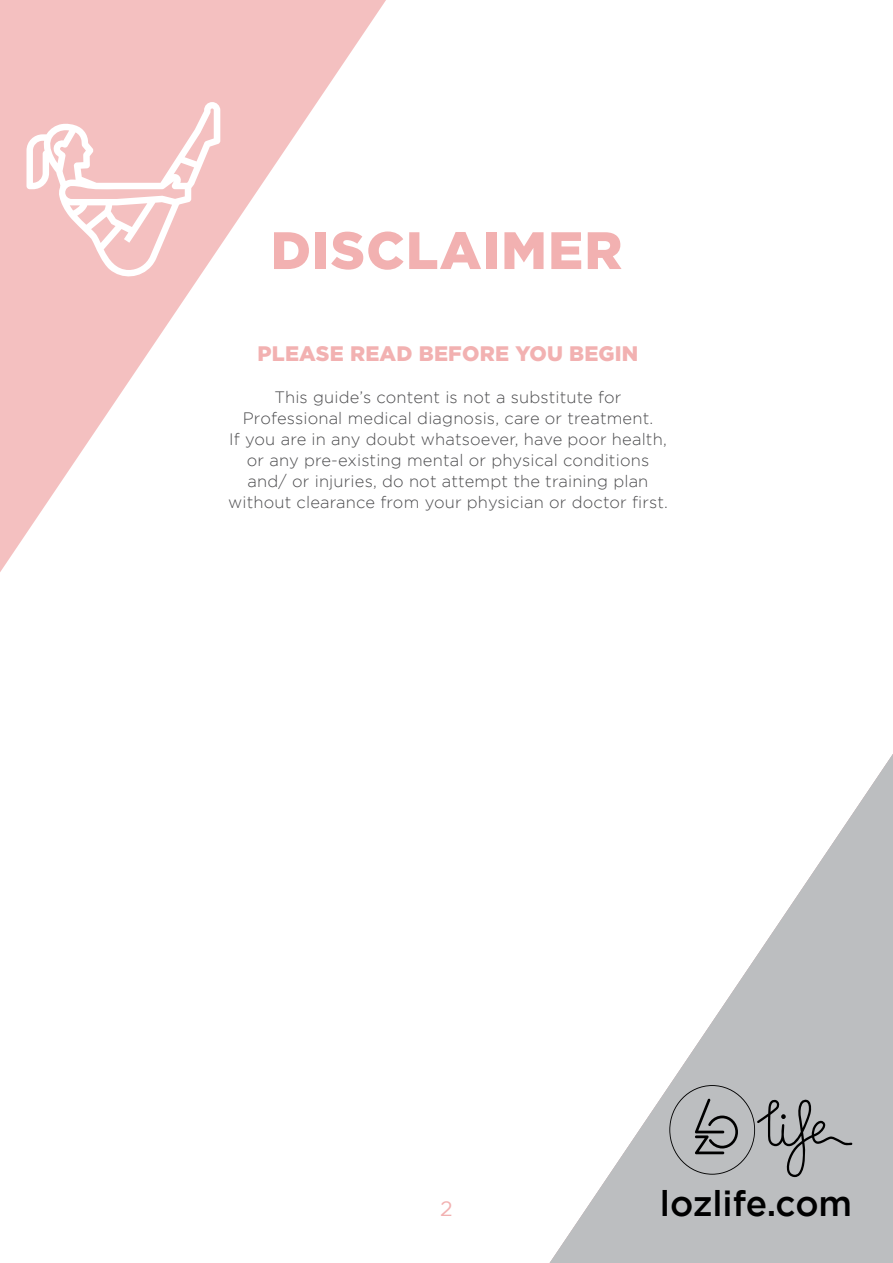
<style>
.page{position:relative;width:893px;height:1263px;background:#fff}
.page>*{position:absolute;margin:0;border:0;box-sizing:border-box;transform-origin:0 0}
.t1{font:900 52.5px "Gotham";letter-spacing:.025em;color:#f2b1b1}
.t2{font:500 35.4px "Gotham";color:#000}
.t3{font:900 21px "Gotham";letter-spacing:.01em;color:#f2b1b1}
.t4{font:21px "Gotham";color:#f2b1b1}
.t5{font:300 16.5px/21px "Gotham";letter-spacing:.01em;color:#4d4d4f;text-align:center}
</style>
<div class="page">
<svg style="left:0;top:0;width:386px;height:572px"></svg>
<svg style="left:27px;top:102px;width:193px;height:178px"></svg>
<svg style="left:550px;top:754px;width:343px;height:509px"></svg>
<svg style="left:669px;top:1085px;width:183px;height:92px;background:#a9abad"></svg>
<h1 class="t1" style="left:271px;top:220px;width:353px">DISCLAIMER</h1>
<p class="t3" style="left:258px;top:342px;width:382px">PLEASE READ BEFORE YOU BEGIN</p>
<p class="t5" style="left:228px;top:387px;width:441px">This guide’s content is not a substitute for Professional medical diagnosis, care or treatment.<br>If you are in any doubt whatsoever, have poor health, or any pre-existing mental or physical conditions and/ or injuries, do not attempt the training plan without clearance from your physician or doctor first.</p>
<p class="t4" style="left:440px;top:1197px;width:14px">2</p>
<h2 class="t2" style="left:660px;top:1183px;width:194px">lozlife.com</h2>
</div>
